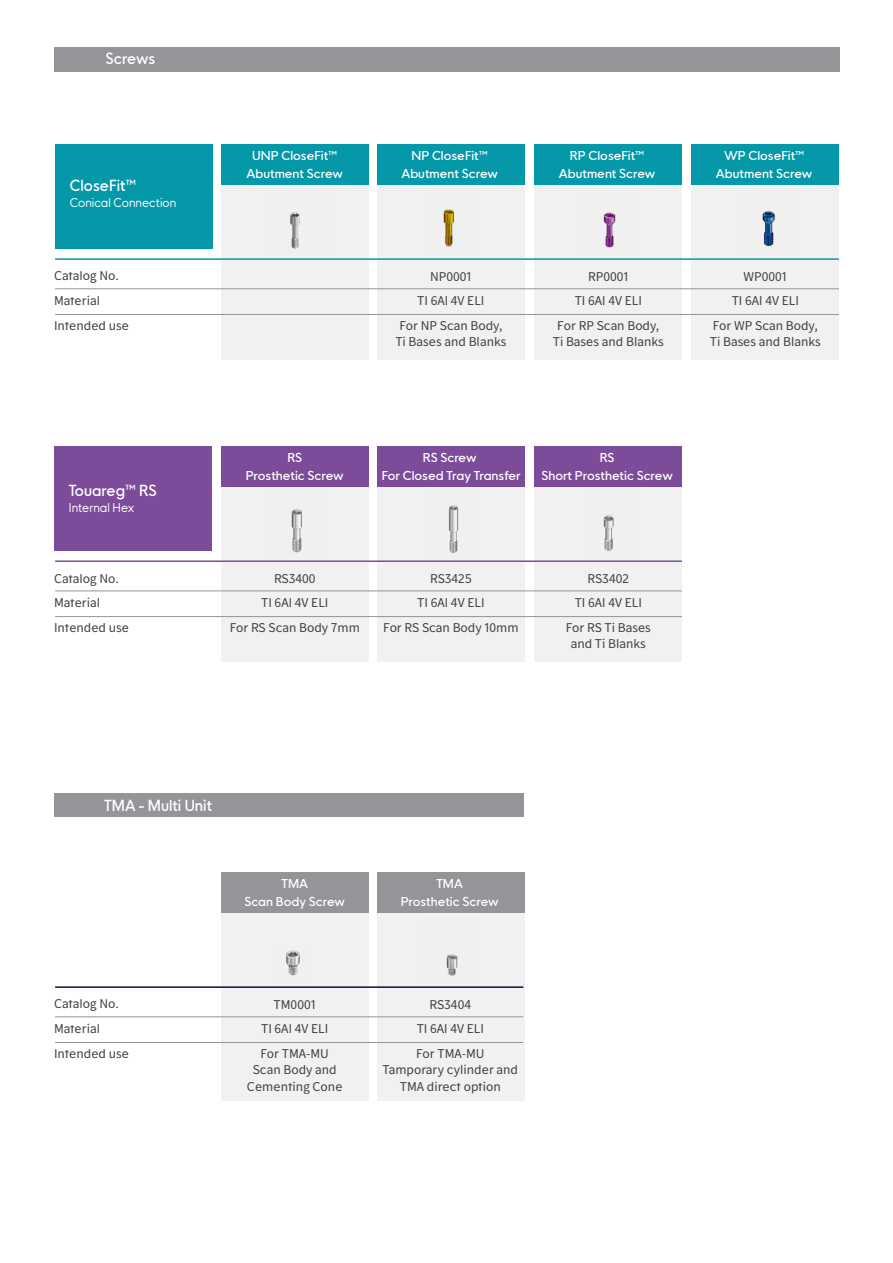
<style>
.page{position:relative;width:893px;height:1263px;background:#fff}
.page>*{position:absolute;margin:0;border:0;box-sizing:border-box;transform-origin:0 0}
.t1{font:15px "HK Nova Medium R";color:#fff;scale:.95 1}
.t2{font:13.5px/16.2px "Monrad Grotesk";color:#414042;text-align:center}
.t3{font:12px "HK Nova Medium R";color:#fff}
.t4{font:12px "HK Nova Regular R";color:#fff;scale:.95 1}
</style>
<div class="page">
<div style="left:55px;top:144px;width:157px;height:105px;background:#0498a8"></div>
<div style="left:54px;top:446px;width:157px;height:105px;background:#7c4c9a"></div>
<div style="left:54px;top:47px;width:785px;height:24px;background:#939598"></div>
<div style="left:221px;top:446px;width:147px;height:216px;background:#f1f1f2"></div>
<div style="left:377px;top:446px;width:148px;height:216px;background:#f1f1f2"></div>
<div style="left:221px;top:446px;width:147px;height:41px;background:#7c4c9a"></div>
<div style="left:377px;top:446px;width:148px;height:41px;background:#7c4c9a"></div>
<div style="left:535px;top:446px;width:147px;height:216px;background:#f1f1f2"></div>
<div style="left:535px;top:446px;width:147px;height:41px;background:#7c4c9a"></div>
<div style="left:221px;top:144px;width:147px;height:216px;background:#f1f1f2"></div>
<div style="left:377px;top:144px;width:147px;height:216px;background:#f1f1f2"></div>
<div style="left:535px;top:144px;width:147px;height:216px;background:#f1f1f2"></div>
<div style="left:221px;top:144px;width:147px;height:41px;background:#0498a8"></div>
<div style="left:377px;top:144px;width:147px;height:41px;background:#0498a8"></div>
<div style="left:535px;top:144px;width:147px;height:41px;background:#0498a8"></div>
<div style="left:692px;top:144px;width:147px;height:216px;background:#f1f1f2"></div>
<div style="left:692px;top:144px;width:147px;height:41px;background:#0498a8"></div>
<div style="left:221px;top:872px;width:147px;height:229px;background:#f1f1f2"></div>
<div style="left:377px;top:872px;width:147px;height:229px;background:#f1f1f2"></div>
<div style="left:54px;top:794px;width:469px;height:23px;background:#939598"></div>
<div style="left:221px;top:872px;width:147px;height:41px;background:#939598"></div>
<div style="left:377px;top:872px;width:147px;height:41px;background:#939598"></div>
<hr style="left:55px;top:590px;width:627px;height:1px;background:#939598">
<hr style="left:55px;top:560px;width:627px;height:2px;background:#7c4c9a">
<hr style="left:55px;top:616px;width:627px;height:1px;background:#939598">
<hr style="left:55px;top:288px;width:784px;height:1px;background:#939598">
<hr style="left:55px;top:258px;width:784px;height:2px;background:#0498a8">
<hr style="left:55px;top:314px;width:784px;height:1px;background:#939598">
<hr style="left:55px;top:1016px;width:468px;height:1px;background:#939598">
<hr style="left:55px;top:986px;width:468px;height:2px;background:#0d1036">
<hr style="left:55px;top:1042px;width:468px;height:1px;background:#939598">
<img style="left:291px;top:509px;width:11px;height:44px">
<img style="left:448px;top:505px;width:11px;height:48px">
<img style="left:603px;top:515px;width:11px;height:36px">
<img style="left:762px;top:211px;width:13px;height:36px">
<img style="left:603px;top:212px;width:13px;height:36px">
<img style="left:443px;top:209px;width:11px;height:38px">
<img style="left:290px;top:212px;width:10px;height:37px">
<img style="left:286px;top:950px;width:14px;height:26px">
<img style="left:446px;top:954px;width:12px;height:22px">
<p class="t1" style="left:106px;top:46px;width:54px">Screws</p>
<p class="t1" style="left:70px;top:173px;width:71px">CloseFit™</p>
<p class="t4" style="left:70px;top:192px;width:113px">Conical Connection</p>
<p class="t2" style="left:54px;top:268px;width:66px">Catalog No.</p>
<p class="t2" style="left:54px;top:292px;width:48px">Material</p>
<p class="t2" style="left:54px;top:317px;width:77px">Intended use</p>
<p class="t1" style="left:69px;top:478px;width:94px">Touareg™ RS</p>
<p class="t4" style="left:69px;top:497px;width:70px">Internal Hex</p>
<p class="t2" style="left:54px;top:570px;width:66px">Catalog No.</p>
<p class="t2" style="left:54px;top:595px;width:48px">Material</p>
<p class="t2" style="left:54px;top:619px;width:77px">Intended use</p>
<p class="t3" style="left:252px;top:145px;width:86px">UNP CloseFit™</p>
<p class="t3" style="left:246px;top:163px;width:98px">Abutment Screw</p>
<p class="t3" style="left:412px;top:145px;width:78px">NP CloseFit™</p>
<p class="t3" style="left:401px;top:163px;width:98px">Abutment Screw</p>
<p class="t2" style="left:430px;top:268px;width:43px">NP0001</p>
<p class="t2" style="left:417px;top:293px;width:69px">TI 6Al 4V ELI</p>
<p class="t2" style="left:399px;top:317px;width:105px">For NP Scan Body,</p>
<p class="t2" style="left:395px;top:334px;width:113px">Ti Bases and Blanks</p>
<p class="t3" style="left:570px;top:145px;width:76px">RP CloseFit™</p>
<p class="t3" style="left:559px;top:163px;width:98px">Abutment Screw</p>
<p class="t2" style="left:588px;top:268px;width:42px">RP0001</p>
<p class="t2" style="left:575px;top:293px;width:69px">TI 6Al 4V ELI</p>
<p class="t2" style="left:557px;top:317px;width:104px">For RP Scan Body,</p>
<p class="t2" style="left:553px;top:334px;width:113px">Ti Bases and Blanks</p>
<p class="t3" style="left:724px;top:145px;width:82px">WP CloseFit™</p>
<p class="t3" style="left:716px;top:163px;width:98px">Abutment Screw</p>
<p class="t2" style="left:744px;top:268px;width:45px">WP0001</p>
<p class="t2" style="left:732px;top:293px;width:69px">TI 6Al 4V ELI</p>
<p class="t2" style="left:713px;top:317px;width:107px">For WP Scan Body,</p>
<p class="t2" style="left:710px;top:334px;width:113px">Ti Bases and Blanks</p>
<p class="t3" style="left:287px;top:447px;width:16px">RS</p>
<p class="t3" style="left:246px;top:465px;width:99px">Prosthetic Screw</p>
<p class="t3" style="left:423px;top:447px;width:55px">RS Screw</p>
<p class="t3" style="left:382px;top:465px;width:140px">For Closed Tray Transfer</p>
<p class="t3" style="left:600px;top:447px;width:16px">RS</p>
<p class="t3" style="left:541px;top:465px;width:133px">Short Prosthetic Screw</p>
<p class="t2" style="left:274px;top:570px;width:43px">RS3400</p>
<p class="t2" style="left:261px;top:595px;width:69px">TI 6Al 4V ELI</p>
<p class="t2" style="left:230px;top:619px;width:132px">For RS Scan Body 7mm</p>
<p class="t2" style="left:430px;top:570px;width:43px">RS3425</p>
<p class="t2" style="left:417px;top:595px;width:69px">TI 6Al 4V ELI</p>
<p class="t2" style="left:383px;top:619px;width:137px">For RS Scan Body 10mm</p>
<p class="t2" style="left:588px;top:570px;width:43px">RS3402</p>
<p class="t2" style="left:575px;top:595px;width:69px">TI 6Al 4V ELI</p>
<p class="t2" style="left:566px;top:619px;width:87px">For RS Ti Bases</p>
<p class="t2" style="left:571px;top:636px;width:77px">and Ti Blanks</p>
<p class="t1" style="left:104px;top:792px;width:115px">TMA - Multi Unit</p>
<p class="t3" style="left:281px;top:873px;width:28px">TMA</p>
<p class="t3" style="left:244px;top:891px;width:102px">Scan Body Screw</p>
<p class="t2" style="left:54px;top:996px;width:66px">Catalog No.</p>
<p class="t2" style="left:54px;top:1020px;width:48px">Material</p>
<p class="t2" style="left:54px;top:1045px;width:77px">Intended use</p>
<p class="t2" style="left:274px;top:996px;width:44px">TM0001</p>
<p class="t2" style="left:261px;top:1021px;width:69px">TI 6Al 4V ELI</p>
<p class="t2" style="left:260px;top:1045px;width:70px">For TMA-MU</p>
<p class="t2" style="left:247px;top:1062px;width:97px">Scan Body and<br>Cementing Cone</p>
<p class="t3" style="left:436px;top:873px;width:28px">TMA</p>
<p class="t3" style="left:401px;top:891px;width:99px">Prosthetic Screw</p>
<p class="t2" style="left:430px;top:996px;width:43px">RS3404</p>
<p class="t2" style="left:417px;top:1021px;width:69px">TI 6Al 4V ELI</p>
<p class="t2" style="left:416px;top:1045px;width:70px">For TMA-MU</p>
<p class="t2" style="left:382px;top:1062px;width:137px">Tamporary cylinder and<br>TMA direct option</p>
</div>
